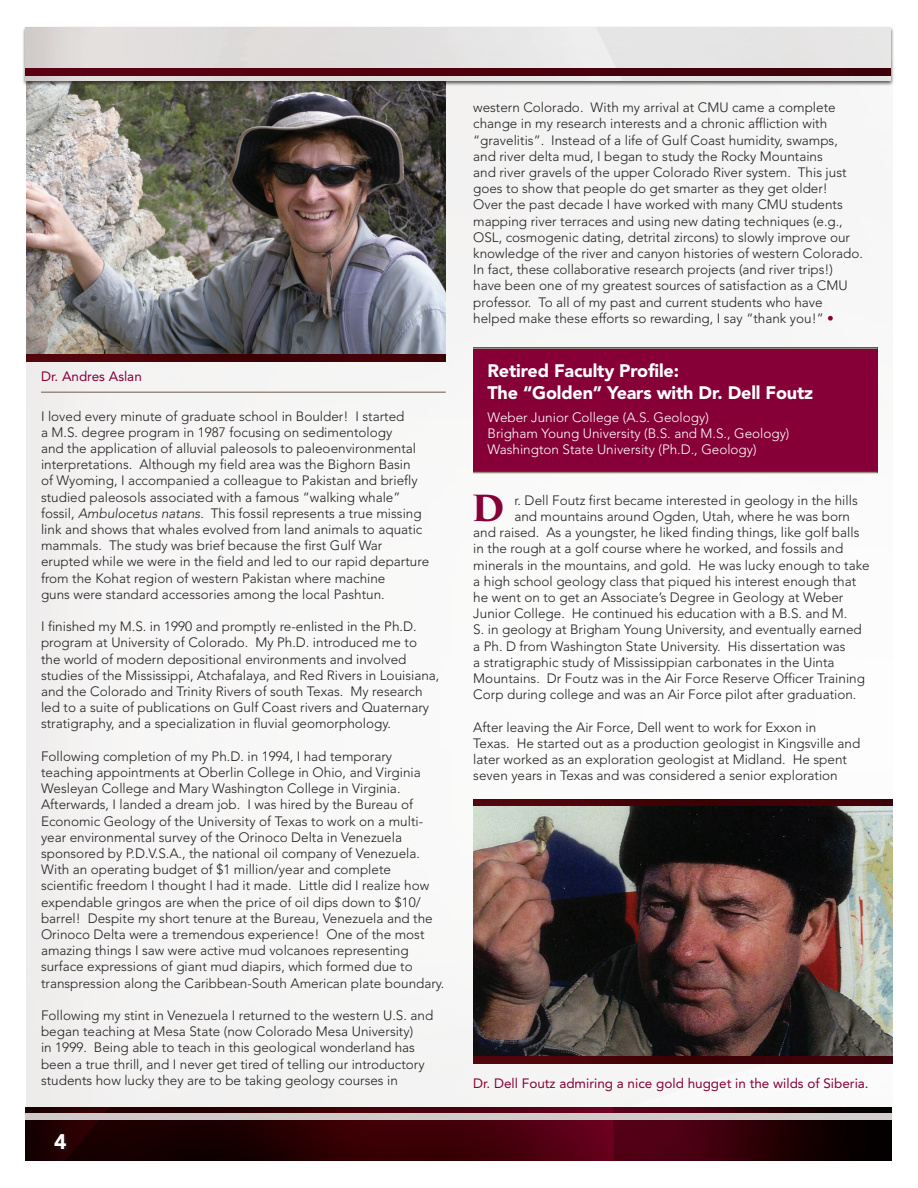
<style>
.page{position:relative;width:918px;height:1188px;background:#fff}
.page>*{position:absolute;margin:0;border:0;box-sizing:border-box;transform-origin:0 0}
.t1{font:700 34.95px "Trajan Pro 3";color:#860037}
.t2{font:900 21px "Avenir";color:#fff}
.t3{font:900 18px/21.6px "Avenir";letter-spacing:-.01em;color:#fff}
.t4{font:300 13.5px/16.2px "Avenir";color:#231f20}
.t5{font:300 13.5px/16.2px "Avenir";color:#fff}
.t6{font:13.5px "Avenir";color:#860037}
.s1{font-style:italic}
.s2{color:#860037}
</style>
<div class="page">
<div style="left:26px;top:87px;width:866px;height:1020px;background:#f7f6f6"></div>
<img style="left:27px;top:87px;width:419px;height:268px">
<div style="left:22px;top:26px;width:873px;height:61px;background:#231f20;opacity:.75"></div>
<img style="left:26px;top:27px;width:865px;height:54px">
<img style="left:26px;top:1107px;width:866px;height:54px">
<div style="left:26px;top:1113px;width:866px;height:7px;background:#cfcbca"></div>
<img style="left:26px;top:69px;width:864px;height:6px">
<div style="left:53px;top:1133px;width:19px;height:21px;background:#231f20;opacity:.75"></div>
<img style="left:27px;top:355px;width:419px;height:6px">
<hr style="left:41px;top:392px;width:405px;height:1px;background:#998b7d">
<img style="left:473px;top:806px;width:419px;height:251px">
<img style="left:473px;top:1057px;width:419px;height:6px">
<div style="left:473px;top:347px;width:405px;height:126px;background:#860037"></div>
<hr style="left:473px;top:472px;width:405px;height:1px;background:#998b7d">
<hr style="left:473px;top:347px;width:405px;height:2px;background:#998b7d">
<img style="left:473px;top:799px;width:419px;height:7px">
<p class="t6" style="left:41px;top:368px;width:102px">Dr. Andres Aslan</p>
<p class="t4" style="left:41px;top:408px;width:390px">I loved every minute of graduate school in Boulder! I started<br>a M.S. degree program in 1987 focusing on sedimentology<br>and the application of alluvial paleosols to paleoenvironmental interpretations. Although my field area was the Bighorn Basin<br>of Wyoming, I accompanied a colleague to Pakistan and briefly studied paleosols associated with a famous “walking whale” fossil, <span class="s1">Ambulocetus natans</span>. This fossil represents a true missing link and shows that whales evolved from land animals to aquatic mammals. The study was brief because the first Gulf War erupted while we were in the field and led to our rapid departure from the Kohat region of western Pakistan where machine<br>guns were standard accessories among the local Pashtun.</p>
<p class="t4" style="left:41px;top:618px;width:400px">I finished my M.S. in 1990 and promptly re-enlisted in the Ph.D. program at University of Colorado. My Ph.D. introduced me to the world of modern depositional environments and involved studies of the Mississippi, Atchafalaya, and Red Rivers in Louisiana, and the Colorado and Trinity Rivers of south Texas. My research led to a suite of publications on Gulf Coast rivers and Quaternary stratigraphy, and a specialization in fluvial geomorphology.</p>
<p class="t4" style="left:41px;top:748px;width:405px">Following completion of my Ph.D. in 1994, I had temporary teaching appointments at Oberlin College in Ohio, and Virginia Wesleyan College and Mary Washington College in Virginia.<br>Afterwards, I landed a dream job. I was hired by the Bureau of Economic Geology of the University of Texas to work on a multi&shy;year environmental survey of the Orinoco Delta in Venezuela sponsored by P.D.V.S.A., the national oil company of Venezuela.<br>With an operating budget of $1 million/year and complete scientific freedom I thought I had it made. Little did I realize how expendable gringos are when the price of oil dips down to $10/ barrel! Despite my short tenure at the Bureau, Venezuela and the Orinoco Delta were a tremendous experience! One of the most amazing things I saw were active mud volcanoes representing surface expressions of giant mud diapirs, which formed due to transpression along the Caribbean-South American plate boundary.</p>
<p class="t4" style="left:41px;top:1007px;width:394px">Following my stint in Venezuela I returned to the western U.S. and began teaching at Mesa State (now Colorado Mesa University)<br>in 1999. Being able to teach in this geological wonderland has been a true thrill, and I never get tired of telling our introductory students how lucky they are to be taking geology courses in</p>
<h2 class="t2" style="left:54px;top:1129px;width:14px">4</h2>
<p class="t4" style="left:473px;top:99px;width:391px">western Colorado. With my arrival at CMU came a complete change in my research interests and a chronic affliction with “gravelitis”. Instead of a life of Gulf Coast humidity, swamps, and river delta mud, I began to study the Rocky Mountains<br>and river gravels of the upper Colorado River system. This just goes to show that people do get smarter as they get older!<br>Over the past decade I have worked with many CMU students mapping river terraces and using new dating techniques (e.g., OSL, cosmogenic dating, detrital zircons) to slowly improve our knowledge of the river and canyon histories of western Colorado.<br>In fact, these collaborative research projects (and river trips!) have been one of my greatest sources of satisfaction as a CMU professor. To all of my past and current students who have helped make these efforts so rewarding, I say “thank you!” <span class="s2">•</span></p>
<h3 class="t3" style="left:488px;top:360px;width:327px">Retired Faculty Profile:<br>The “Golden” Years with Dr. Dell Foutz</h3>
<p class="t5" style="left:488px;top:409px;width:303px">Weber Junior College (A.S. Geology)<br>Brigham Young University (B.S. and M.S., Geology)<br>Washington State University (Ph.D., Geology)</p>
<h1 class="t1" style="left:471px;top:482px;width:35px">D</h1>
<p class="t4" style="left:514px;top:492px;width:345px">r. Dell Foutz first became interested in geology in the hills</p>
<p class="t4" style="left:514px;top:508px;width:337px">and mountains around Ogden, Utah, where he was born</p>
<p class="t4" style="left:473px;top:524px;width:388px">and raised. As a youngster, he liked finding things, like golf balls</p>
<p class="t4" style="left:473px;top:541px;width:372px">in the rough at a golf course where he worked, and fossils and</p>
<p class="t4" style="left:473px;top:557px;width:398px">minerals in the mountains, and gold. He was lucky enough to take</p>
<p class="t4" style="left:473px;top:573px;width:384px">a high school geology class that piqued his interest enough that</p>
<p class="t4" style="left:473px;top:589px;width:372px">he went on to get an Associate’s Degree in Geology at Weber</p>
<p class="t4" style="left:473px;top:605px;width:376px">Junior College. He continued his education with a B.S. and M.</p>
<p class="t4" style="left:473px;top:622px;width:390px">S. in geology at Brigham Young University, and eventually earned</p>
<p class="t4" style="left:473px;top:638px;width:374px">a Ph. D from Washington State University. His dissertation was</p>
<p class="t4" style="left:473px;top:654px;width:363px">a stratigraphic study of Mississippian carbonates in the Uinta</p>
<p class="t4" style="left:473px;top:670px;width:393px">Mountains. Dr Foutz was in the Air Force Reserve Officer Training</p>
<p class="t4" style="left:473px;top:686px;width:385px">Corp during college and was an Air Force pilot after graduation.</p>
<p class="t4" style="left:473px;top:719px;width:388px">After leaving the Air Force, Dell went to work for Exxon in<br>Texas. He started out as a production geologist in Kingsville and later worked as an exploration geologist at Midland. He spent seven years in Texas and was considered a senior exploration</p>
<p class="t6" style="left:473px;top:1075px;width:397px">Dr. Dell Foutz admiring a nice gold hugget in the wilds of Siberia.</p>
</div>
